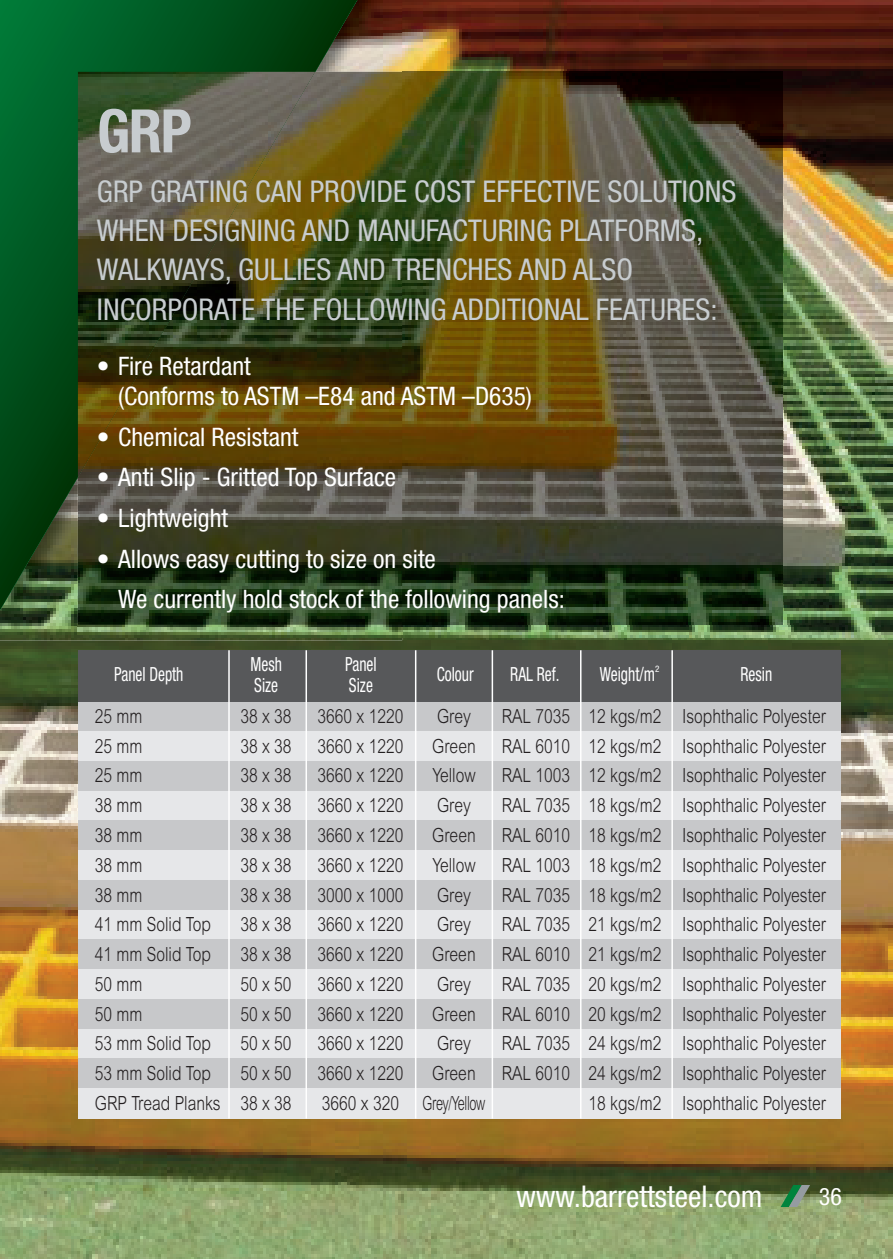
<style>
.page{position:relative;width:893px;height:1259px;background:#fff}
.page>*{position:absolute;margin:0;border:0;box-sizing:border-box;transform-origin:0 0}
.t1{font:700 condensed 60px "Helvetica Neue";color:#c7cccf}
.t2{font:condensed 30px/39px "Helvetica Neue";color:#c7cccf}
.t3{font:condensed 30px "Helvetica Neue";color:#fff}
.t4{font:condensed 25.5px/30.6px "Helvetica Neue";color:#fff}
.t5{font:condensed 24px "Helvetica Neue";color:#fff}
.t6{font:300 19.5px "Arial";color:#231f20;scale:.8 1}
.t7{font:condensed 19.5px/21px "Helvetica Neue";color:#fff;scale:.8 1}
.t8{font:300 19.5px "Arial";letter-spacing:-.025em;color:#231f20;scale:.8 1}
.t9{font:condensed 9px "Helvetica Neue";color:#fff}
</style>
<div class="page">
<img style="left:402px;top:0;width:491px;height:72px">
<img style="left:0;top:637px;width:893px;height:622px">
<img style="left:0;top:0;width:402px;height:640px">
<img style="left:0;top:0;width:372px;height:610px">
<svg style="left:781px;top:1185px;width:29px;height:22px"></svg>
<div style="left:78px;top:701px;width:762px;height:417px;background:#e6e7e9"></div>
<div style="left:78px;top:701px;width:762px;height:30px;background:#c7c8ca"></div>
<div style="left:78px;top:761px;width:762px;height:29px;background:#c7c8ca"></div>
<div style="left:78px;top:820px;width:762px;height:30px;background:#c7c8ca"></div>
<div style="left:78px;top:880px;width:762px;height:29px;background:#c7c8ca"></div>
<div style="left:78px;top:939px;width:762px;height:30px;background:#c7c8ca"></div>
<div style="left:78px;top:999px;width:762px;height:29px;background:#c7c8ca"></div>
<div style="left:78px;top:1058px;width:762px;height:30px;background:#c7c8ca"></div>
<div style="left:78px;top:650px;width:762px;height:51px;background:#57585a"></div>
<hr style="left:228px;top:650px;width:2px;height:468px;background:#fff">
<hr style="left:305px;top:650px;width:2px;height:468px;background:#fff">
<hr style="left:415px;top:650px;width:1px;height:468px;background:#fff">
<hr style="left:492px;top:650px;width:1px;height:468px;background:#fff">
<hr style="left:580px;top:650px;width:1px;height:468px;background:#fff">
<hr style="left:671px;top:650px;width:2px;height:468px;background:#fff">
<img style="left:78px;top:72px;width:815px;height:565px">
<img style="left:78px;top:72px;width:237px;height:405px">
<h1 class="t1" style="left:97px;top:81px;width:96px">GRP</h1>
<h2 class="t2" style="left:97px;top:174px;width:641px">GRP GRATING CAN PROVIDE COST EFFECTIVE SOLUTIONS WHEN DESIGNING AND MANUFACTURING PLATFORMS, WALKWAYS, GULLIES AND TRENCHES AND ALSO INCORPORATE THE FOLLOWING ADDITIONAL FEATURES:</h2>
<h3 class="t4" style="left:118px;top:352px;width:415px;text-indent:-21px">• Fire Retardant<br>(Conforms to ASTM –E84 and ASTM –D635)</h3>
<h3 class="t4" style="left:97px;top:423px;width:203px">• Chemical Resistant</h3>
<h3 class="t4" style="left:97px;top:464px;width:301px">• Anti Slip - Gritted Top Surface</h3>
<h3 class="t4" style="left:97px;top:504px;width:133px">• Lightweight</h3>
<h3 class="t4" style="left:118px;top:540px;width:448px;line-height:40.5px;text-indent:-21px">• Allows easy cutting to size on site<br>We currently hold stock of the following panels:</h3>
<p class="t7" style="left:114px;top:665px;width:88px">Panel Depth</p>
<p class="t7" style="left:250px;top:654px;width:41px">Mesh<br>Size</p>
<p class="t7" style="left:345px;top:654px;width:41px">Panel<br>Size</p>
<p class="t7" style="left:437px;top:665px;width:48px">Colour</p>
<p class="t7" style="left:510px;top:665px;width:63px">RAL Ref.</p>
<p class="t7" style="left:600px;top:665px;width:70px">Weight/m</p>
<p class="t9" style="left:655px;top:665px;width:6px">2</p>
<p class="t7" style="left:740px;top:665px;width:41px">Resin</p>
<p class="t6" style="left:95px;top:708px;width:61px">25 mm</p>
<p class="t6" style="left:240px;top:708px;width:65px">38 x 38</p>
<p class="t6" style="left:318px;top:708px;width:109px">3660 x 1220</p>
<p class="t6" style="left:437px;top:708px;width:44px">Grey</p>
<p class="t6" style="left:502px;top:708px;width:407px">RAL 7035 12 kgs/m2 Isophthalic Polyester</p>
<p class="t6" style="left:95px;top:737px;width:61px">25 mm</p>
<p class="t6" style="left:240px;top:737px;width:65px">38 x 38</p>
<p class="t6" style="left:318px;top:737px;width:109px">3660 x 1220</p>
<p class="t6" style="left:432px;top:737px;width:56px">Green</p>
<p class="t6" style="left:502px;top:737px;width:407px">RAL 6010 12 kgs/m2 Isophthalic Polyester</p>
<p class="t6" style="left:95px;top:767px;width:61px">25 mm</p>
<p class="t6" style="left:240px;top:767px;width:65px">38 x 38</p>
<p class="t6" style="left:318px;top:767px;width:109px">3660 x 1220</p>
<p class="t6" style="left:432px;top:767px;width:56px">Yellow</p>
<p class="t6" style="left:502px;top:767px;width:407px">RAL 1003 12 kgs/m2 Isophthalic Polyester</p>
<p class="t6" style="left:95px;top:797px;width:61px">38 mm</p>
<p class="t6" style="left:240px;top:797px;width:65px">38 x 38</p>
<p class="t6" style="left:318px;top:797px;width:109px">3660 x 1220</p>
<p class="t6" style="left:437px;top:797px;width:44px">Grey</p>
<p class="t6" style="left:502px;top:797px;width:407px">RAL 7035 18 kgs/m2 Isophthalic Polyester</p>
<p class="t6" style="left:95px;top:827px;width:61px">38 mm</p>
<p class="t6" style="left:240px;top:827px;width:65px">38 x 38</p>
<p class="t6" style="left:318px;top:827px;width:109px">3660 x 1220</p>
<p class="t6" style="left:432px;top:827px;width:56px">Green</p>
<p class="t6" style="left:502px;top:827px;width:407px">RAL 6010 18 kgs/m2 Isophthalic Polyester</p>
<p class="t6" style="left:95px;top:856px;width:61px">38 mm</p>
<p class="t6" style="left:240px;top:856px;width:65px">38 x 38</p>
<p class="t6" style="left:318px;top:856px;width:109px">3660 x 1220</p>
<p class="t6" style="left:432px;top:856px;width:56px">Yellow</p>
<p class="t6" style="left:502px;top:856px;width:407px">RAL 1003 18 kgs/m2 Isophthalic Polyester</p>
<p class="t6" style="left:95px;top:886px;width:61px">38 mm</p>
<p class="t6" style="left:240px;top:886px;width:65px">38 x 38</p>
<p class="t6" style="left:318px;top:886px;width:109px">3000 x 1000</p>
<p class="t6" style="left:437px;top:886px;width:44px">Grey</p>
<p class="t6" style="left:502px;top:886px;width:407px">RAL 7035 18 kgs/m2 Isophthalic Polyester</p>
<p class="t6" style="left:95px;top:916px;width:147px">41 mm Solid Top</p>
<p class="t6" style="left:240px;top:916px;width:65px">38 x 38</p>
<p class="t6" style="left:318px;top:916px;width:109px">3660 x 1220</p>
<p class="t6" style="left:437px;top:916px;width:44px">Grey</p>
<p class="t6" style="left:502px;top:916px;width:407px">RAL 7035 21 kgs/m2 Isophthalic Polyester</p>
<p class="t6" style="left:95px;top:946px;width:147px">41 mm Solid Top</p>
<p class="t6" style="left:240px;top:946px;width:65px">38 x 38</p>
<p class="t6" style="left:318px;top:946px;width:109px">3660 x 1220</p>
<p class="t6" style="left:432px;top:946px;width:56px">Green</p>
<p class="t6" style="left:502px;top:946px;width:407px">RAL 6010 21 kgs/m2 Isophthalic Polyester</p>
<p class="t6" style="left:95px;top:976px;width:61px">50 mm</p>
<p class="t6" style="left:240px;top:976px;width:65px">50 x 50</p>
<p class="t6" style="left:318px;top:976px;width:109px">3660 x 1220</p>
<p class="t6" style="left:437px;top:976px;width:44px">Grey</p>
<p class="t6" style="left:502px;top:976px;width:407px">RAL 7035 20 kgs/m2 Isophthalic Polyester</p>
<p class="t6" style="left:95px;top:1005px;width:61px">50 mm</p>
<p class="t6" style="left:240px;top:1005px;width:65px">50 x 50</p>
<p class="t6" style="left:318px;top:1005px;width:109px">3660 x 1220</p>
<p class="t6" style="left:432px;top:1005px;width:56px">Green</p>
<p class="t6" style="left:502px;top:1005px;width:407px">RAL 6010 20 kgs/m2 Isophthalic Polyester</p>
<p class="t6" style="left:95px;top:1035px;width:147px">53 mm Solid Top</p>
<p class="t6" style="left:240px;top:1035px;width:65px">50 x 50</p>
<p class="t6" style="left:318px;top:1035px;width:109px">3660 x 1220</p>
<p class="t6" style="left:437px;top:1035px;width:44px">Grey</p>
<p class="t6" style="left:502px;top:1035px;width:407px">RAL 7035 24 kgs/m2 Isophthalic Polyester</p>
<p class="t6" style="left:95px;top:1065px;width:147px">53 mm Solid Top</p>
<p class="t6" style="left:240px;top:1065px;width:65px">50 x 50</p>
<p class="t6" style="left:318px;top:1065px;width:109px">3660 x 1220</p>
<p class="t6" style="left:432px;top:1065px;width:56px">Green</p>
<p class="t6" style="left:502px;top:1065px;width:407px">RAL 6010 24 kgs/m2 Isophthalic Polyester</p>
<p class="t6" style="left:95px;top:1095px;width:247px">GRP Tread Planks 38 x 38</p>
<p class="t8" style="left:322px;top:1095px;width:206px">3660 x 320 Grey/Yellow</p>
<p class="t6" style="left:588px;top:1095px;width:298px">18 kgs/m2 Isophthalic Polyester</p>
<h2 class="t3" style="left:517px;top:1183px;width:247px">www.barrettsteel.com</h2>
<p class="t5" style="left:819px;top:1186px;width:25px">36</p>
</div>
